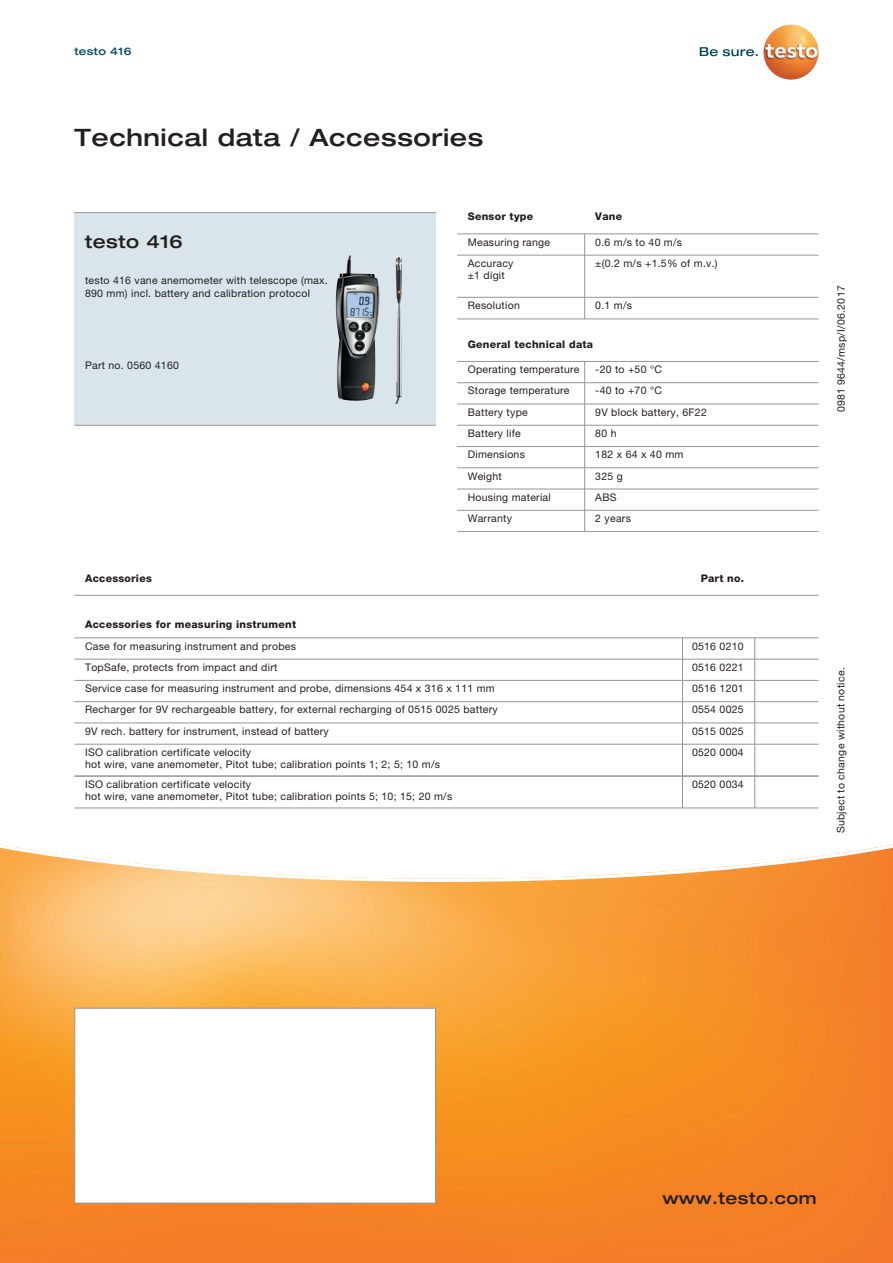
<style>
.page{position:relative;width:893px;height:1263px;background:#fff}
.page>*{position:absolute;margin:0;border:0;box-sizing:border-box;transform-origin:0 0}
.t1{font:500 expanded 24px "Helvetica Neue LTW1 G";letter-spacing:.025em;color:#231f20}
.t2{font:500 expanded 18px "Helvetica Neue LTW1 G";letter-spacing:.025em;color:#231f20}
.t3{font:500 expanded 16.5px "Helvetica Neue LTW1 G";letter-spacing:.025em;color:#231f20}
.t4{font:10.5px/21.3px "Helvetica Neue LTW1 G";letter-spacing:.025em;color:#231f20}
.t5{font:800 10.5px "Helvetica Neue LTW1 G";letter-spacing:.025em;color:#231f20}
.t6{font:500 expanded 10.5px "Helvetica Neue LTW1 G";letter-spacing:.025em;color:#074f64}
</style>
<div class="page">
<svg style="left:0;top:844px;width:893px;height:419px;background:#f79e46"></svg>
<div style="left:74px;top:213px;width:362px;height:212px;background:#d9e5eb"></div>
<hr style="left:74px;top:212px;width:362px;height:1px;background:#939598">
<hr style="left:74px;top:425px;width:362px;height:1px;background:#939598">
<img style="left:395px;top:257px;width:7px;height:147px">
<img style="left:336px;top:256px;width:44px;height:145px">
<svg style="left:700px;top:47px;width:58px;height:9px"></svg>
<img style="left:763px;top:24px;width:56px;height:56px;border-radius:28px">
<div style="left:74px;top:1008px;width:362px;height:195px;background:#fff;border:1px solid #939598"></div>
<hr style="left:457px;top:361px;width:362px;height:1px;background:#939598">
<hr style="left:457px;top:382px;width:362px;height:1px;background:#939598">
<hr style="left:457px;top:404px;width:362px;height:1px;background:#939598">
<hr style="left:457px;top:425px;width:362px;height:1px;background:#939598">
<hr style="left:457px;top:446px;width:362px;height:1px;background:#939598">
<hr style="left:457px;top:467px;width:362px;height:1px;background:#939598">
<hr style="left:457px;top:489px;width:362px;height:1px;background:#939598">
<hr style="left:457px;top:510px;width:362px;height:1px;background:#939598">
<hr style="left:457px;top:531px;width:362px;height:1px;background:#939598">
<hr style="left:584px;top:361px;width:1px;height:170px;background:#939598">
<hr style="left:74px;top:595px;width:745px;height:1px;background:#939598">
<hr style="left:74px;top:637px;width:745px;height:1px;background:#939598">
<hr style="left:74px;top:659px;width:745px;height:1px;background:#939598">
<hr style="left:74px;top:701px;width:745px;height:1px;background:#939598">
<hr style="left:74px;top:722px;width:745px;height:1px;background:#939598">
<hr style="left:74px;top:744px;width:745px;height:1px;background:#939598">
<hr style="left:682px;top:744px;width:1px;height:32px;background:#939598">
<hr style="left:754px;top:744px;width:1px;height:32px;background:#939598">
<hr style="left:74px;top:776px;width:745px;height:1px;background:#939598">
<hr style="left:74px;top:807px;width:745px;height:1px;background:#939598">
<hr style="left:682px;top:776px;width:1px;height:32px;background:#939598">
<hr style="left:754px;top:776px;width:1px;height:32px;background:#939598">
<hr style="left:457px;top:233px;width:362px;height:1px;background:#939598">
<hr style="left:584px;top:234px;width:1px;height:85px;background:#939598">
<hr style="left:457px;top:255px;width:362px;height:1px;background:#939598">
<hr style="left:457px;top:297px;width:362px;height:1px;background:#939598">
<hr style="left:457px;top:319px;width:362px;height:1px;background:#939598">
<hr style="left:74px;top:680px;width:745px;height:1px;background:#939598">
<svg style="left:682px;top:638px;width:1px;height:106px"></svg>
<svg style="left:754px;top:638px;width:1px;height:106px"></svg>
<p class="t6" style="left:74px;top:44px;width:59px">testo 416</p>
<h1 class="t1" style="left:74px;top:122px;width:410px">Technical data / Accessories</h1>
<h2 class="t2" style="left:85px;top:230px;width:99px">testo 416</h2>
<p class="t4" style="left:85px;top:273px;width:244px;line-height:13.5px">testo 416 vane anemometer with telescope (max.<br>890 mm) incl. battery and calibration protocol</p>
<p class="t4" style="left:85px;top:354px;width:95px">Part no. 0560 4160</p>
<p class="t5" style="left:468px;top:210px;width:67px">Sensor type</p>
<p class="t5" style="left:595px;top:210px;width:28px">Vane</p>
<p class="t4" style="left:468px;top:231px;width:84px">Measuring range<br>Accuracy</p>
<p class="t4" style="left:468px;top:264px;width:39px">±1 digit</p>
<p class="t4" style="left:468px;top:295px;width:54px">Resolution</p>
<p class="t4" style="left:595px;top:231px;width:124px">0.6 m/s to 40 m/s<br>±(0.2 m/s +1.5% of m.v.)</p>
<p class="t4" style="left:595px;top:295px;width:38px">0.1 m/s</p>
<p class="t5" style="left:468px;top:338px;width:127px">General technical data</p>
<p class="t4" style="left:468px;top:359px;width:113px">Operating temperature</p>
<p class="t4" style="left:595px;top:359px;width:68px">-20 to +50 °C</p>
<p class="t4" style="left:468px;top:380px;width:103px">Storage temperature</p>
<p class="t4" style="left:595px;top:380px;width:68px">-40 to +70 °C</p>
<p class="t4" style="left:468px;top:401px;width:62px">Battery type</p>
<p class="t4" style="left:595px;top:401px;width:113px">9V block battery, 6F22</p>
<p class="t4" style="left:468px;top:422px;width:55px">Battery life</p>
<p class="t4" style="left:595px;top:422px;width:23px">80 h</p>
<p class="t4" style="left:468px;top:444px;width:59px">Dimensions</p>
<p class="t4" style="left:595px;top:444px;width:90px">182 x 64 x 40 mm</p>
<p class="t4" style="left:468px;top:465px;width:36px">Weight</p>
<p class="t4" style="left:595px;top:465px;width:29px">325 g</p>
<p class="t4" style="left:468px;top:486px;width:85px">Housing material<br>Warranty</p>
<p class="t4" style="left:595px;top:486px;width:37px">ABS<br>2 years</p>
<p class="t5" style="left:85px;top:572px;width:68px">Accessories</p>
<p class="t5" style="left:701px;top:572px;width:45px">Part no.</p>
<p class="t5" style="left:85px;top:618px;width:213px">Accessories for measuring instrument</p>
<p class="t4" style="left:85px;top:635px;width:212px">Case for measuring instrument and probes</p>
<p class="t4" style="left:692px;top:635px;width:53px">0516 0210</p>
<p class="t4" style="left:85px;top:656px;width:194px">TopSafe, protects from impact and dirt</p>
<p class="t4" style="left:692px;top:656px;width:53px">0516 0221</p>
<p class="t4" style="left:85px;top:699px;width:414px">Recharger for 9V rechargeable battery, for external recharging of 0515 0025 battery</p>
<p class="t4" style="left:692px;top:699px;width:53px">0554 0025</p>
<p class="t4" style="left:85px;top:720px;width:245px">9V rech. battery for instrument, instead of battery</p>
<p class="t4" style="left:692px;top:720px;width:53px">0515 0025</p>
<p class="t4" style="left:85px;top:741px;width:168px">ISO calibration certificate velocity</p>
<p class="t4" style="left:692px;top:741px;width:53px">0520 0004</p>
<p class="t4" style="left:85px;top:754px;width:357px;line-height:20px">hot wire, vane anemometer, Pitot tube; calibration points 1; 2; 5; 10 m/s<br>ISO calibration certificate velocity</p>
<p class="t4" style="left:85px;top:678px;width:411px">Service case for measuring instrument and probe, dimensions 454 x 316 x 111 mm</p>
<p class="t4" style="left:692px;top:678px;width:53px">0516 1201</p>
<p class="t4" style="left:692px;top:773px;width:53px">0520 0034</p>
<p class="t4" style="left:85px;top:785px;width:369px">hot wire, vane anemometer, Pitot tube; calibration points 5; 10; 15; 20 m/s</p>
<p class="t4" style="left:830px;top:412px;width:128px;rotate:-90deg">0981 9644/msp/I/06.2017</p>
<p class="t4" style="left:830px;top:833px;width:168px;rotate:-90deg">Subject to change without notice.</p>
<h3 class="t3" style="left:662px;top:1187px;width:156px">www.testo.com</h3>
</div>
